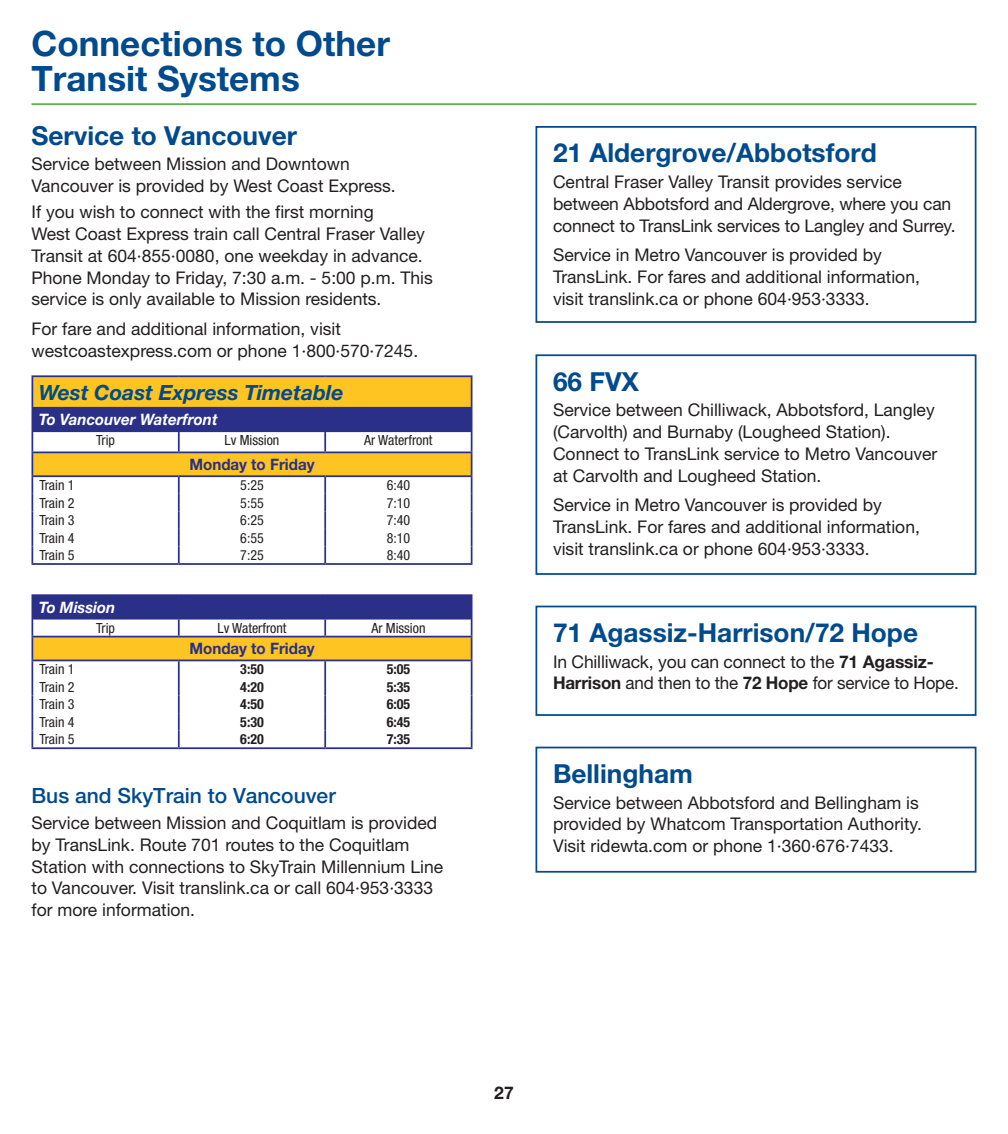
<style>
.page{position:relative;width:1008px;height:1134px;background:#fff}
.page>*{position:absolute;margin:0;border:0;box-sizing:border-box;transform-origin:0 0}
.Copy___Heading_1{font:700 35px/35px "Helvetica Neue LT Std";color:#004a8d}
.Copy___Heading_1-2{font:700 26.25px "Helvetica Neue LT Std";color:#004a8d}
.Table___Route{font:italic 700 21px "Helvetica Neue LT Std";color:#004a8d}
.Copy___Heading_2{font:500 21px "Helvetica Neue LT Std";color:#004a8d}
.Copy___body_text_-_first_paragraph{font:17.5px/21.9px "Helvetica Neue LT Std";color:#231f20}
.Copy___body_text_-_next_paragraph{font:17.5px/21.9px "Helvetica Neue LT Std";color:#231f20}
.t1{font:700 17.5px "Helvetica Neue LT Std";color:#231f20}
.Table___Description{font:italic 700 15.75px "Helvetica Neue LT Std";color:#fff;scale:.96 1}
.Table___Day{font:700 15.75px "Helvetica Neue LT Std";color:#2a3088;scale:.96 1}
.Table___Times{font:condensed 14px "Helvetica Neue LT Std";color:#231f20}
.Table___Times-2{font:700 condensed 14px "Helvetica Neue LT Std";color:#231f20}
.s1{font-weight:700}
</style>
<div class="page">
<div style="left:32px;top:376px;width:440px;height:32px;background:#fec422"></div>
<div style="left:32px;top:408px;width:440px;height:24px;background:#2a3088"></div>
<div style="left:32px;top:452px;width:440px;height:24px;background:#fec422"></div>
<hr style="left:32px;top:375px;width:147px;height:2px;background:#2a3088">
<hr style="left:32px;top:377px;width:1px;height:30px;background:#2a3088">
<hr style="left:179px;top:375px;width:146px;height:2px;background:#2a3088">
<hr style="left:325px;top:375px;width:148px;height:2px;background:#2a3088">
<hr style="left:471px;top:377px;width:1px;height:30px;background:#2a3088">
<hr style="left:32px;top:407px;width:147px;height:2px;background:#2a3088">
<hr style="left:179px;top:407px;width:146px;height:2px;background:#2a3088">
<hr style="left:325px;top:407px;width:148px;height:2px;background:#2a3088">
<hr style="left:178px;top:432px;width:2px;height:20px;background:#2a3088">
<hr style="left:324px;top:432px;width:2px;height:20px;background:#2a3088">
<hr style="left:32px;top:452px;width:147px;height:1px;background:#2a3088">
<hr style="left:179px;top:452px;width:146px;height:1px;background:#2a3088">
<hr style="left:325px;top:452px;width:148px;height:1px;background:#2a3088">
<hr style="left:32px;top:475px;width:147px;height:2px;background:#2a3088">
<hr style="left:179px;top:475px;width:146px;height:2px;background:#2a3088">
<hr style="left:325px;top:475px;width:148px;height:2px;background:#2a3088">
<svg style="left:32px;top:432px;width:1px;height:131px"></svg>
<svg style="left:178px;top:477px;width:2px;height:86px"></svg>
<svg style="left:324px;top:477px;width:2px;height:86px"></svg>
<svg style="left:471px;top:432px;width:1px;height:131px"></svg>
<hr style="left:32px;top:563px;width:147px;height:2px;background:#2a3088">
<hr style="left:179px;top:563px;width:146px;height:2px;background:#2a3088">
<hr style="left:325px;top:563px;width:148px;height:2px;background:#2a3088">
<div style="left:32px;top:595px;width:440px;height:24px;background:#2a3088"></div>
<div style="left:32px;top:637px;width:440px;height:23px;background:#fec422"></div>
<hr style="left:32px;top:636px;width:147px;height:1px;background:#2a3088">
<hr style="left:179px;top:636px;width:146px;height:1px;background:#2a3088">
<hr style="left:325px;top:636px;width:148px;height:1px;background:#2a3088">
<hr style="left:32px;top:660px;width:147px;height:1px;background:#2a3088">
<hr style="left:179px;top:660px;width:146px;height:1px;background:#2a3088">
<hr style="left:325px;top:660px;width:148px;height:1px;background:#2a3088">
<hr style="left:32px;top:594px;width:147px;height:2px;background:#2a3088">
<hr style="left:179px;top:594px;width:146px;height:2px;background:#2a3088">
<hr style="left:325px;top:594px;width:148px;height:2px;background:#2a3088">
<svg style="left:178px;top:620px;width:2px;height:16px"></svg>
<svg style="left:324px;top:620px;width:2px;height:16px"></svg>
<svg style="left:32px;top:619px;width:1px;height:128px"></svg>
<svg style="left:178px;top:661px;width:2px;height:86px"></svg>
<svg style="left:324px;top:661px;width:2px;height:86px"></svg>
<svg style="left:471px;top:619px;width:1px;height:128px"></svg>
<hr style="left:33px;top:619px;width:146px;height:1px;background:#2a3088">
<hr style="left:179px;top:619px;width:146px;height:1px;background:#2a3088">
<hr style="left:325px;top:619px;width:146px;height:1px;background:#2a3088">
<hr style="left:32px;top:747px;width:147px;height:2px;background:#2a3088">
<hr style="left:179px;top:747px;width:146px;height:2px;background:#2a3088">
<hr style="left:325px;top:747px;width:148px;height:2px;background:#2a3088">
<div style="left:536px;top:126px;width:440px;height:197px;border:2px solid #004a8d"></div>
<div style="left:536px;top:747px;width:440px;height:126px;border:2px solid #004a8d"></div>
<hr style="left:32px;top:103px;width:944px;height:2px;background:#51b948">
<div style="left:536px;top:354px;width:440px;height:221px;border:2px solid #004a8d"></div>
<div style="left:536px;top:606px;width:440px;height:110px;border:2px solid #004a8d"></div>
<p class="Copy___Heading_1" style="left:32px;top:26px;width:360px">Connections to Other<br>Transit Systems</p>
<p class="Copy___Heading_1-2" style="left:32px;top:119px;width:267px">Service to Vancouver</p>
<p class="Copy___body_text_-_first_paragraph" style="left:32px;top:153px;width:366px">Service between Mission and Downtown<br>Vancouver is provided by West Coast Express.</p>
<p class="Copy___body_text_-_first_paragraph" style="left:32px;top:201px;width:403px">If you wish to connect with the first morning<br>West Coast Express train call Central Fraser Valley Transit at 604·855·0080, one weekday in advance.<br>Phone Monday to Friday, 7:30 a.m. - 5:00 p.m. This service is only available to Mission residents.</p>
<p class="Copy___body_text_-_next_paragraph" style="left:32px;top:317px;width:388px">For fare and additional information, visit westcoastexpress.com or phone 1·800·570·7245.</p>
<p class="Table___Route" style="left:39px;top:379px;width:306px">West Coast Express Timetable</p>
<p class="Table___Description" style="left:39px;top:410px;width:188px">To Vancouver Waterfront</p>
<p class="Table___Times" style="left:96px;top:432px;width:20px">Trip</p>
<p class="Table___Times" style="left:225px;top:432px;width:56px">Lv Mission</p>
<p class="Table___Times" style="left:364px;top:432px;width:70px">Ar Waterfront</p>
<p class="Table___Day" style="left:189px;top:455px;width:132px">Monday to Friday</p>
<p class="Table___Times" style="left:39px;top:477px;width:37px">Train 1</p>
<p class="Table___Times" style="left:240px;top:477px;width:25px">5:25</p>
<p class="Table___Times" style="left:387px;top:477px;width:25px">6:40</p>
<p class="Table___Times" style="left:39px;top:495px;width:37px">Train 2</p>
<p class="Table___Times" style="left:240px;top:495px;width:25px">5:55</p>
<p class="Table___Times" style="left:387px;top:495px;width:25px">7:10</p>
<p class="Table___Times" style="left:39px;top:512px;width:37px">Train 3</p>
<p class="Table___Times" style="left:240px;top:512px;width:25px">6:25</p>
<p class="Table___Times" style="left:387px;top:512px;width:25px">7:40</p>
<p class="Table___Times" style="left:39px;top:530px;width:37px">Train 4</p>
<p class="Table___Times" style="left:240px;top:530px;width:25px">6:55</p>
<p class="Table___Times" style="left:387px;top:530px;width:25px">8:10</p>
<p class="Table___Times" style="left:39px;top:547px;width:37px">Train 5</p>
<p class="Table___Times" style="left:240px;top:547px;width:25px">7:25</p>
<p class="Table___Times" style="left:387px;top:547px;width:25px">8:40</p>
<p class="Table___Description" style="left:39px;top:597px;width:81px">To Mission</p>
<p class="Table___Times" style="left:96px;top:620px;width:20px">Trip</p>
<p class="Table___Times" style="left:217px;top:620px;width:71px">Lv Waterfront</p>
<p class="Table___Times" style="left:371px;top:620px;width:56px">Ar Mission</p>
<p class="Table___Day" style="left:189px;top:639px;width:132px">Monday to Friday</p>
<p class="Table___Times" style="left:39px;top:661px;width:37px">Train 1</p>
<p class="Table___Times-2" style="left:240px;top:661px;width:25px">3:50</p>
<p class="Table___Times-2" style="left:387px;top:661px;width:25px">5:05</p>
<p class="Table___Times" style="left:39px;top:679px;width:37px">Train 2</p>
<p class="Table___Times-2" style="left:240px;top:678px;width:25px">4:20</p>
<p class="Table___Times-2" style="left:387px;top:678px;width:25px">5:35</p>
<p class="Table___Times" style="left:39px;top:696px;width:37px">Train 3</p>
<p class="Table___Times-2" style="left:240px;top:696px;width:25px">4:50</p>
<p class="Table___Times-2" style="left:387px;top:696px;width:25px">6:05</p>
<p class="Table___Times" style="left:39px;top:714px;width:37px">Train 4</p>
<p class="Table___Times-2" style="left:240px;top:713px;width:25px">5:30</p>
<p class="Table___Times-2" style="left:387px;top:713px;width:25px">6:45</p>
<p class="Table___Times" style="left:39px;top:731px;width:37px">Train 5</p>
<p class="Table___Times-2" style="left:240px;top:731px;width:25px">6:20</p>
<p class="Table___Times-2" style="left:387px;top:731px;width:25px">7:35</p>
<p class="Copy___Heading_2" style="left:32px;top:783px;width:306px">Bus and SkyTrain to Vancouver</p>
<p class="Copy___body_text_-_first_paragraph" style="left:32px;top:811px;width:413px">Service between Mission and Coquitlam is provided by TransLink. Route 701 routes to the Coquitlam Station with connections to SkyTrain Millennium Line to Vancouver. Visit translink.ca or call 604·953·3333 for more information.</p>
<p class="Copy___Heading_1-2" style="left:553px;top:137px;width:325px">21 Aldergrove/Abbotsford</p>
<p class="Copy___body_text_-_first_paragraph" style="left:553px;top:171px;width:404px">Central Fraser Valley Transit provides service between Abbotsford and Aldergrove, where you can connect to TransLink services to Langley and Surrey.</p>
<p class="Copy___body_text_-_next_paragraph" style="left:553px;top:244px;width:368px">Service in Metro Vancouver is provided by<br>TransLink. For fares and additional information, visit translink.ca or phone 604·953·3333.</p>
<p class="Copy___Heading_1-2" style="left:553px;top:365px;width:88px">66 FVX</p>
<p class="Copy___body_text_-_first_paragraph" style="left:553px;top:399px;width:386px">Service between Chilliwack, Abbotsford, Langley (Carvolth) and Burnaby (Lougheed Station).<br>Connect to TransLink service to Metro Vancouver at Carvolth and Lougheed Station.</p>
<p class="Copy___body_text_-_next_paragraph" style="left:553px;top:494px;width:368px">Service in Metro Vancouver is provided by<br>TransLink. For fares and additional information, visit translink.ca or phone 604·953·3333.</p>
<p class="Copy___Heading_1-2" style="left:553px;top:616px;width:367px">71 Agassiz-Harrison/72 Hope</p>
<p class="Copy___body_text_-_first_paragraph" style="left:553px;top:650px;width:407px">In Chilliwack, you can connect to the <span class="s1">71 Agassiz-<br>Harrison</span> and then to the <span class="s1">72 Hope</span> for service to Hope.</p>
<p class="Copy___Heading_1-2" style="left:553px;top:757px;width:141px">Bellingham</p>
<p class="Copy___body_text_-_first_paragraph" style="left:553px;top:791px;width:370px">Service between Abbotsford and Bellingham is provided by Whatcom Transportation Authority.<br>Visit ridewta.com or phone 1·360·676·7433.</p>
<p class="t1" style="left:494px;top:1082px;width:21px">27</p>
</div>
